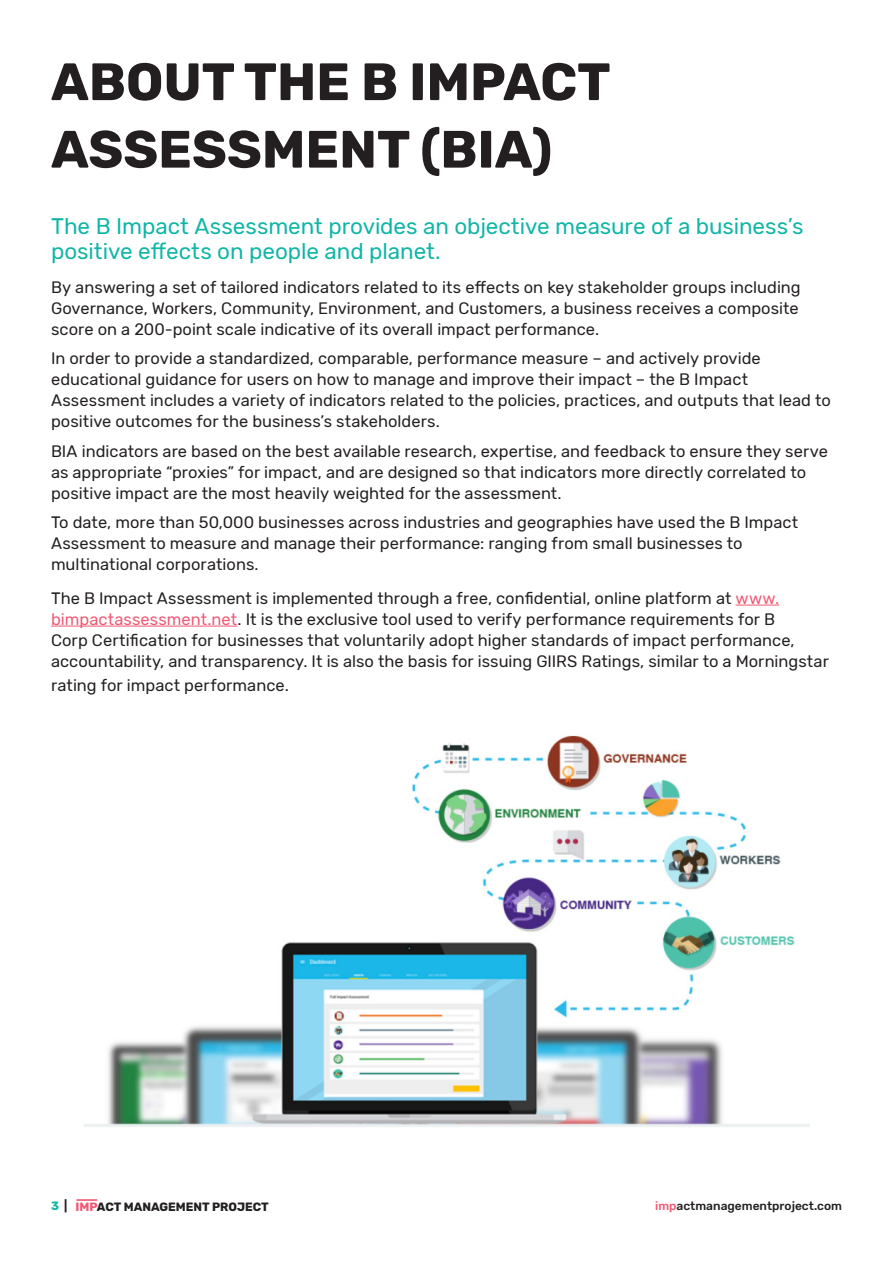
<style>
.page{position:relative;width:893px;height:1263px;background:#fff}
.page>*{position:absolute;margin:0;border:0;box-sizing:border-box;transform-origin:0 0}
.t1{font:700 52.5px/67.5px "Rubik";color:#231f20}
.Subtitle_4_-_Green{font:22.5px/25.5px "Rubik";letter-spacing:-.005em;color:#0fb6a6}
.Body_Copy{font:16.5px/21px "Rubik";color:#231f20}
.Subtitle_4_-_Green-2{font:16.5px/21px "Rubik";color:#231f20}
.t2{font:500 12px "Rubik";color:#231f20}
.t3{font:700 12px "Rubik";color:#231f20}
.s1{color:#f05973}
.s2{color:#0fb6a6}
</style>
<div class="page">
<hr style="left:77px;top:1199px;width:20px;height:2px;background:#f05973">
<hr style="left:735px;top:605px;width:44px;height:1px;background:#f05973">
<hr style="left:51px;top:626px;width:187px;height:1px;background:#f05973">
<img style="left:84px;top:735px;width:726px;height:392px">
<p class="t1" style="left:51px;top:50px;width:561px">ABOUT THE B IMPACT<br>ASSESSMENT (BIA)</p>
<p class="Subtitle_4_-_Green" style="left:51px;top:214px;width:754px">The B Impact Assessment provides an objective measure of a business’s positive effects on people and planet.</p>
<p class="Subtitle_4_-_Green-2" style="left:51px;top:277px;width:751px">By answering a set of tailored indicators related to its effects on key stakeholder groups including<br>Governance, Workers, Community, Environment, and Customers, a business receives a composite score on a 200-point scale indicative of its overall impact performance.</p>
<p class="Body_Copy" style="left:51px;top:349px;width:781px">In order to provide a standardized, comparable, performance measure – and actively provide educational guidance for users on how to manage and improve their impact – the B Impact Assessment includes a variety of indicators related to the policies, practices, and outputs that lead to positive outcomes for the business’s stakeholders.</p>
<p class="Body_Copy" style="left:51px;top:441px;width:778px">BIA indicators are based on the best available research, expertise, and feedback to ensure they serve as appropriate “proxies” for impact, and are designed so that indicators more directly correlated to positive impact are the most heavily weighted for the assessment.</p>
<p class="Body_Copy" style="left:51px;top:513px;width:749px">To date, more than 50,000 businesses across industries and geographies have used the B Impact<br>Assessment to measure and manage their performance: ranging from small businesses to multinational corporations.</p>
<p class="Subtitle_4_-_Green-2" style="left:51px;top:588px;width:779px">The B Impact Assessment is implemented through a free, confidential, online platform at <span class="s1">www. bimpactassessment.net</span>. It is the exclusive tool used to verify performance requirements for B<br>Corp Certification for businesses that voluntarily adopt higher standards of impact performance, accountability, and transparency. It is also the basis for issuing GIIRS Ratings, similar to a Morningstar</p>
<p class="Subtitle_4_-_Green-2" style="left:51px;top:675px;width:239px">rating for impact performance.</p>
<p class="t3" style="left:51px;top:1200px;width:219px"><span class="s2">3</span> | <span class="s1">IMP</span>ACT MANAGEMENT PROJECT</p>
<p class="t2" style="left:655px;top:1199px;width:188px"><span class="s1">imp</span>actmanagementproject.com</p>
</div>
